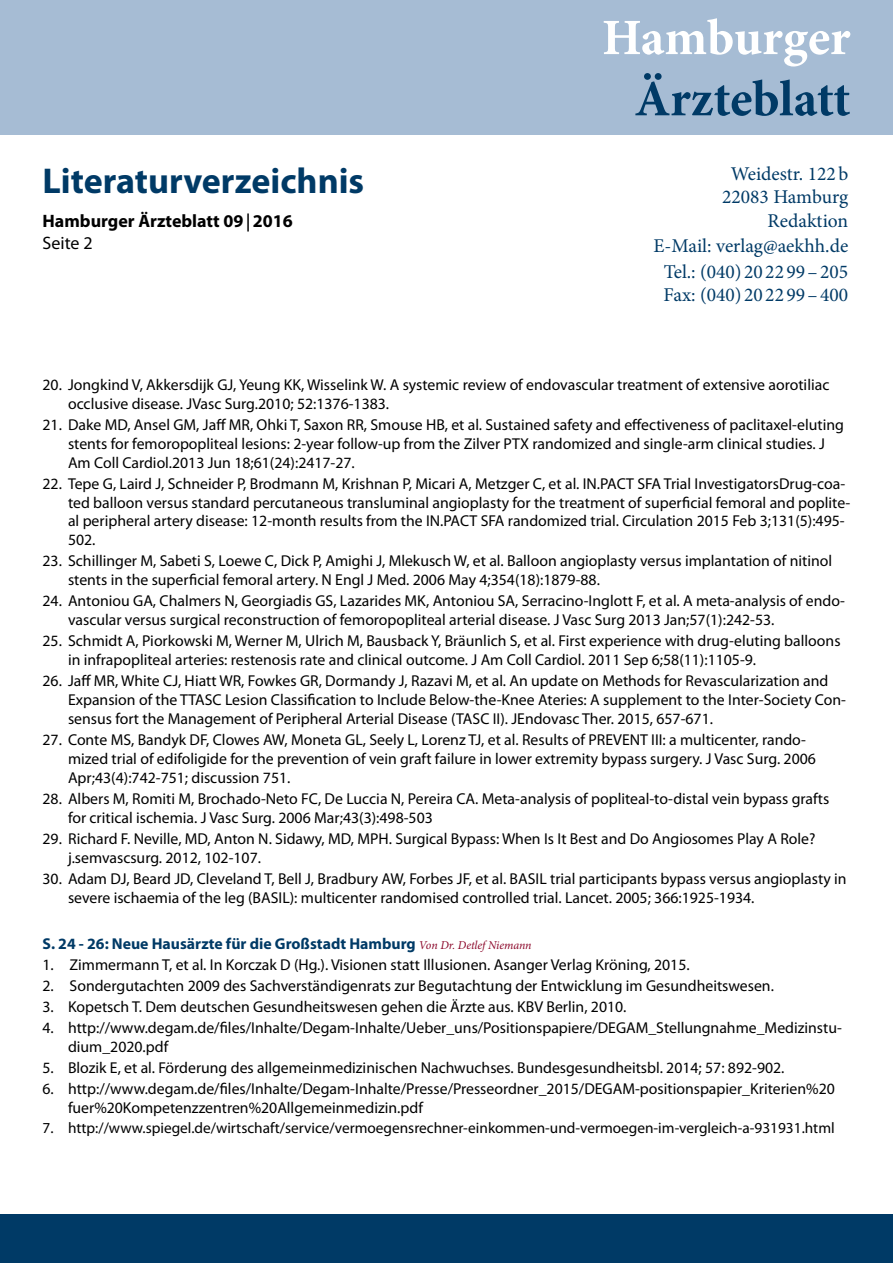
<style>
.page{position:relative;width:893px;height:1263px;background:#fff}
.page>*{position:absolute;margin:0;border:0;box-sizing:border-box;transform-origin:0 0}
.t1{font:700 51px "Minion Pro";letter-spacing:-.005em;color:#003a66}
.t2{font:700 51px "Minion Pro";letter-spacing:-.005em;color:#fff}
.t3{font:700 36px "Myriad Pro";color:#003a66}
.t4{font:19.5px/23.4px "Minion Pro";color:#003a66;text-align:right}
.t5{font:700 18px/21.6px "Myriad Pro";color:#000}
.t6{font:15.75px/18.9px "Myriad Pro";color:#000}
.t7{font:700 15.75px "Myriad Pro";color:#003a66}
.t8{font:15.3px "Myriad Pro";color:#000}
.s1{font-family:"Minion Pro"}
.s2{font-weight:400}
.s3{font-family:"Minion Pro";font-weight:400;font-style:italic;font-size:12px;color:#8c092b}
</style>
<div class="page">
<div style="left:0;top:1214px;width:893px;height:49px;background:#003a66"></div>
<div style="left:0;top:0;width:893px;height:135px;background:#a6bcd4"></div>
<h2 class="t3" style="left:43px;top:157px;width:323px">Literaturverzeichnis</h2>
<p class="t5" style="left:43px;top:210px;width:252px">Hamburger Ärzteblatt 09<span class="s1">|</span>2016<br><span class="s2">Seite 2</span></p>
<h1 class="t2" style="left:602px;top:2px;width:250px">Hamburger</h1>
<h1 class="t1" style="left:634px;top:63px;width:217px">Ärzteblatt</h1>
<p class="t4" style="left:722px;top:162px;width:128px">Weidestr. 122b<br>22083 Hamburg<br>Redaktion</p>
<p class="t4" style="left:653px;top:233px;width:196px;line-height:25.5px;text-align:center">E-Mail: verlag@aekhh.de<br>Tel.: (040) 20 22 99–205</p>
<p class="t4" style="left:664px;top:283px;width:186px">Fax: (040) 20 22 99–400</p>
<p class="t6" style="left:68px;top:375px;width:763px;text-indent:-26px">20. Jongkind V, Akkersdijk GJ, Yeung KK, Wisselink W. A systemic review of endovascular treatment of extensive aorotiliac occlusive disease. JVasc Surg.2010; 52:1376-1383.</p>
<p class="t6" style="left:68px;top:415px;width:777px;text-indent:-26px">21. Dake MD, Ansel GM, Jaff MR, Ohki T, Saxon RR, Smouse HB, et al. Sustained safety and effectiveness of paclitaxel-eluting stents for femoropopliteal lesions: 2-year follow-up from the Zilver PTX randomized and single-arm clinical studies. J<br>Am Coll Cardiol.2013 Jun 18;61(24):2417-27.</p>
<p class="t6" style="left:68px;top:474px;width:784px;text-indent:-26px">22. Tepe G, Laird J, Schneider P, Brodmann M, Krishnan P, Micari A, Metzger C, et al. IN.PACT SFA Trial InvestigatorsDrug-coa&shy;ted balloon versus standard percutaneous transluminal angioplasty for the treatment of superficial femoral and poplite&shy;al peripheral artery disease: 12-month results from the IN.PACT SFA randomized trial. Circulation 2015 Feb 3;131(5):495- 502.</p>
<p class="t6" style="left:68px;top:551px;width:766px;text-indent:-26px">23. Schillinger M, Sabeti S, Loewe C, Dick P, Amighi J, Mlekusch W, et al. Balloon angioplasty versus implantation of nitinol stents in the superficial femoral artery. N Engl J Med. 2006 May 4;354(18):1879-88.</p>
<p class="t6" style="left:68px;top:591px;width:778px;text-indent:-26px">24. Antoniou GA, Chalmers N, Georgiadis GS, Lazarides MK, Antoniou SA, Serracino-Inglott F, et al. A meta-analysis of endo&shy;vascular versus surgical reconstruction of femoropopliteal arterial disease. J Vasc Surg 2013 Jan;57(1):242-53.</p>
<p class="t6" style="left:68px;top:631px;width:774px;text-indent:-26px">25. Schmidt A, Piorkowski M, Werner M, Ulrich M, Bausback Y, Bräunlich S, et al. First experience with drug-eluting balloons in infrapopliteal arteries: restenosis rate and clinical outcome. J Am Coll Cardiol. 2011 Sep 6;58(11):1105-9.</p>
<p class="t6" style="left:68px;top:671px;width:780px;text-indent:-26px">26. Jaff MR, White CJ, Hiatt WR, Fowkes GR, Dormandy J, Razavi M, et al. An update on Methods for Revascularization and<br>Expansion of the TTASC Lesion Classification to Include Below-the-Knee Ateries: A supplement to the Inter-Society Con&shy;sensus fort the Management of Peripheral Arterial Disease (TASC II). JEndovasc Ther. 2015, 657-671.</p>
<p class="t6" style="left:68px;top:730px;width:749px;text-indent:-26px">27. Conte MS, Bandyk DF, Clowes AW, Moneta GL, Seely L, Lorenz TJ, et al. Results of PREVENT III: a multicenter, rando&shy;mized trial of edifoligide for the prevention of vein graft failure in lower extremity bypass surgery. J Vasc Surg. 2006<br>Apr;43(4):742-751; discussion 751.</p>
<p class="t6" style="left:68px;top:789px;width:763px;text-indent:-26px">28. Albers M, Romiti M, Brochado-Neto FC, De Luccia N, Pereira CA. Meta-analysis of popliteal-to-distal vein bypass grafts for critical ischemia. J Vasc Surg. 2006 Mar;43(3):498-503</p>
<p class="t6" style="left:68px;top:829px;width:749px;text-indent:-26px">29. Richard F. Neville, MD, Anton N. Sidawy, MD, MPH. Surgical Bypass: When Is It Best and Do Angiosomes Play A Role? j.semvascsurg. 2012, 102-107.</p>
<p class="t6" style="left:68px;top:869px;width:780px;text-indent:-26px">30. Adam DJ, Beard JD, Cleveland T, Bell J, Bradbury AW, Forbes JF, et al. BASIL trial participants bypass versus angioplasty in severe ischaemia of the leg (BASIL): multicenter randomised controlled trial. Lancet. 2005; 366:1925-1934.</p>
<p class="t7" style="left:43px;top:933px;width:490px">S. 24 - 26: Neue Hausärzte für die Großstadt Hamburg <span class="s3">Von Dr. Detlef Niemann</span></p>
<p class="t6" style="left:43px;top:955px;width:649px">1. Zimmermann T, et al. In Korczak D (Hg.). Visionen statt Illusionen. Asanger Verlag Kröning, 2015.</p>
<p class="t6" style="left:43px;top:976px;width:733px">2. Sondergutachten 2009 des Sachverständigenrats zur Begutachtung der Entwicklung im Gesundheitswesen.</p>
<p class="t6" style="left:43px;top:997px;width:585px">3. Kopetsch T. Dem deutschen Gesundheitswesen gehen die Ärzte aus. KBV Berlin, 2010.</p>
<p class="t6" style="left:68px;top:1018px;width:775px;text-indent:-26px">4. http://www.degam.de/files/Inhalte/Degam-Inhalte/Ueber_uns/Positionspapiere/DEGAM_Stellungnahme_Medizinstu&shy;dium_2020.pdf</p>
<p class="t6" style="left:43px;top:1058px;width:743px">5. Blozik E, et al. Förderung des allgemeinmedizinischen Nachwuchses. Bundesgesundheitsbl. 2014; 57: 892-902.</p>
<p class="t6" style="left:68px;top:1079px;width:768px;text-indent:-26px">6. http://www.degam.de/files/Inhalte/Degam-Inhalte/Presse/Presseordner_2015/DEGAM-positionspapier_Kriterien%20 fuer%20Kompetenzzentren%20Allgemeinmedizin.pdf</p>
<p class="t8" style="left:43px;top:1119px;width:794px">7. http://www.spiegel.de/wirtschaft/service/vermoegensrechner-einkommen-und-vermoegen-im-vergleich-a-931931.html</p>
</div>
